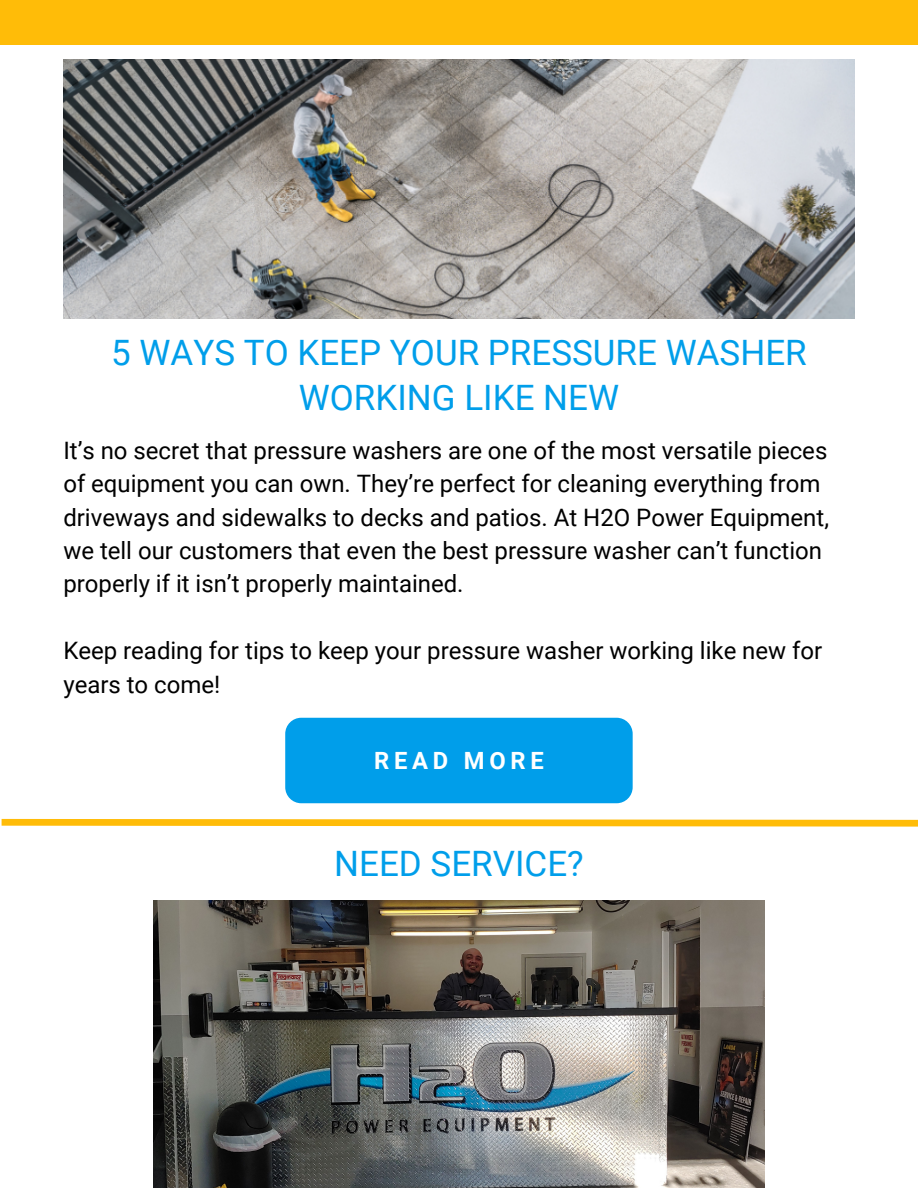
<style>
.page{position:relative;width:918px;height:1188px;background:#fff}
.page>*{position:absolute;margin:0;border:0;box-sizing:border-box;transform-origin:0 0}
.t1{font:35px/45.4px "Roboto";color:#009eea;text-align:center}
.t2{font:24px/33.4px "Roboto";color:#000}
.t3{font:700 23.75px "Roboto";letter-spacing:.2em;color:#fff}
</style>
<div class="page">
<img style="left:63px;top:60px;width:792px;height:258px">
<div style="left:0;top:0;width:918px;height:45px;background:#ffbc08"></div>
<div style="left:285px;top:718px;width:348px;height:85px;background:#009eea;border-radius:16px"></div>
<img style="left:153px;top:900px;width:612px;height:288px">
<svg style="left:1px;top:818px;width:917px;height:9px"></svg>
<h1 class="t1" style="left:111px;top:330px;width:697px">5 WAYS TO KEEP YOUR PRESSURE WASHER<br>WORKING LIKE NEW</h1>
<p class="t2" style="left:63px;top:434px;width:767px">It’s no secret that pressure washers are one of the most versatile pieces of equipment you can own. They’re perfect for cleaning everything from driveways and sidewalks to decks and patios. At H2O Power Equipment, we tell our customers that even the best pressure washer can’t function properly if it isn’t properly maintained.</p>
<p class="t2" style="left:63px;top:634px;width:760px">Keep reading for tips to keep your pressure washer working like new for years to come!</p>
<p class="t3" style="left:374px;top:747px;width:171px">READ MORE</p>
<h1 class="t1" style="left:334px;top:841px;width:251px">NEED SERVICE?</h1>
</div>
